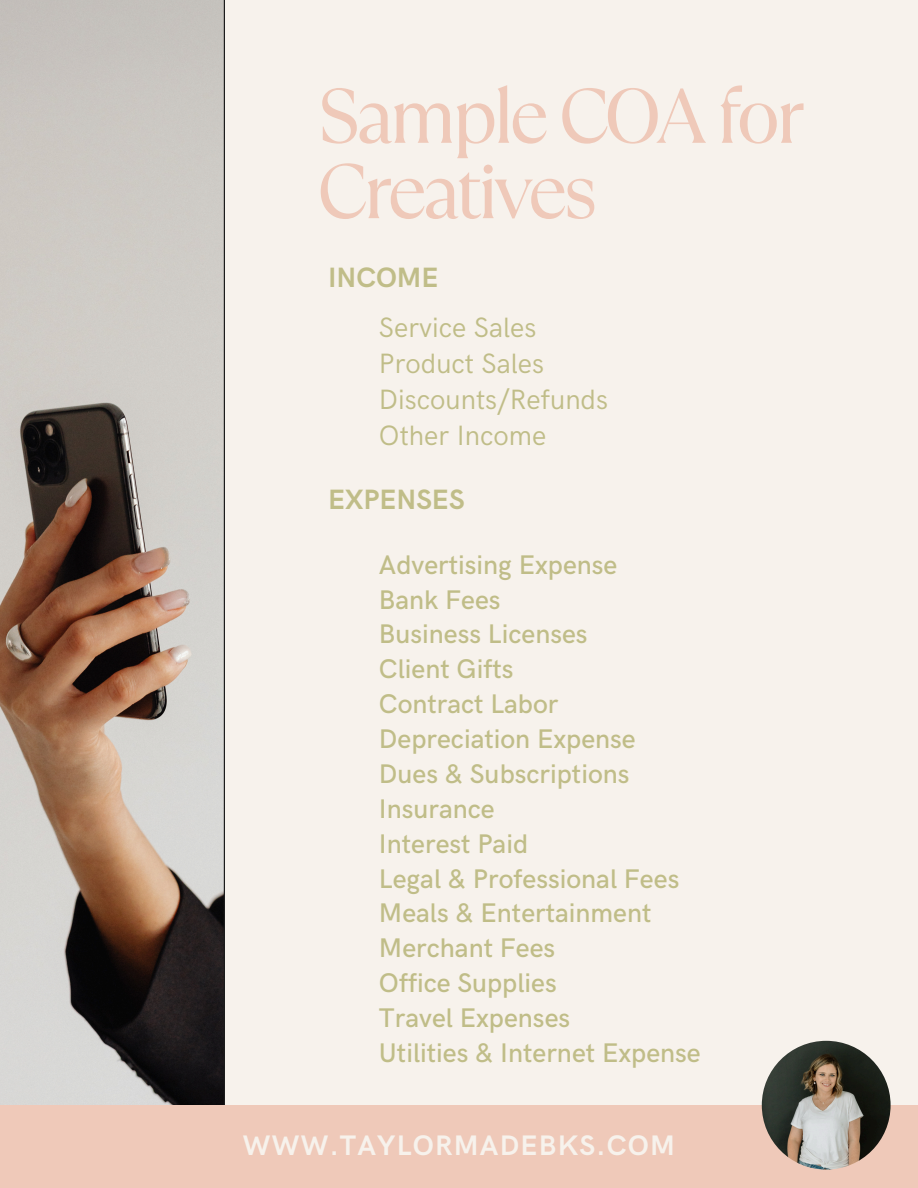
<style>
.page{position:relative;width:918px;height:1188px;background:#f7f2ec}
.page>*{position:absolute;margin:0;border:0;box-sizing:border-box;transform-origin:0 0}
.t1{font:77.1px/75.3px "TT Ramillas";letter-spacing:-.065em;color:#efc9b9}
.t2{font:700 28.35px "HK Grotesk";letter-spacing:.045em;color:#f7f2ec}
.t3{font:28.05px "HK Grotesk";color:#c0bd88}
.t4{font:700 28.05px "HK Grotesk";color:#c0bd88}
.t5{font:500 27px/34.8px "HK Grotesk";color:#c0bd88}
</style>
<div class="page">
<svg style="left:0;top:0;width:225px;height:1105px;background:#a89d94"></svg>
<div style="left:0;top:1105px;width:918px;height:83px;background:#efc9b9"></div>
<img style="left:762px;top:1041px;width:129px;height:129px;border-radius:50%">
<h2 class="t1" style="left:317px;top:79px;width:489px">Sample COA for<br>Creatives</h2>
<h1 class="t4" style="left:328px;top:261px;width:112px">INCOME</h1>
<h2 class="t3" style="left:379px;top:312px;width:159px">Service Sales</h2>
<p class="t3" style="left:379px;top:348px;width:167px">Product Sales</p>
<p class="t3" style="left:379px;top:384px;width:230px">Discounts/Refunds</p>
<p class="t3" style="left:379px;top:420px;width:169px">Other Income</p>
<p class="t4" style="left:328px;top:484px;width:138px">EXPENSES</p>
<h2 class="t5" style="left:379px;top:548px;width:323px">Advertising Expense<br>Bank Fees<br>Business Licenses<br>Client Gifts<br>Contract Labor<br>Depreciation Expense<br>Dues &amp; Subscriptions<br>Insurance<br>Interest Paid<br>Legal &amp; Professional Fees<br>Meals &amp; Entertainment<br>Merchant Fees<br>Office Supplies<br>Travel Expenses<br>Utilities &amp; Internet Expense</h2>
<h3 class="t2" style="left:243px;top:1130px;width:433px">WWW.TAYLORMADEBKS.COM</h3>
</div>
